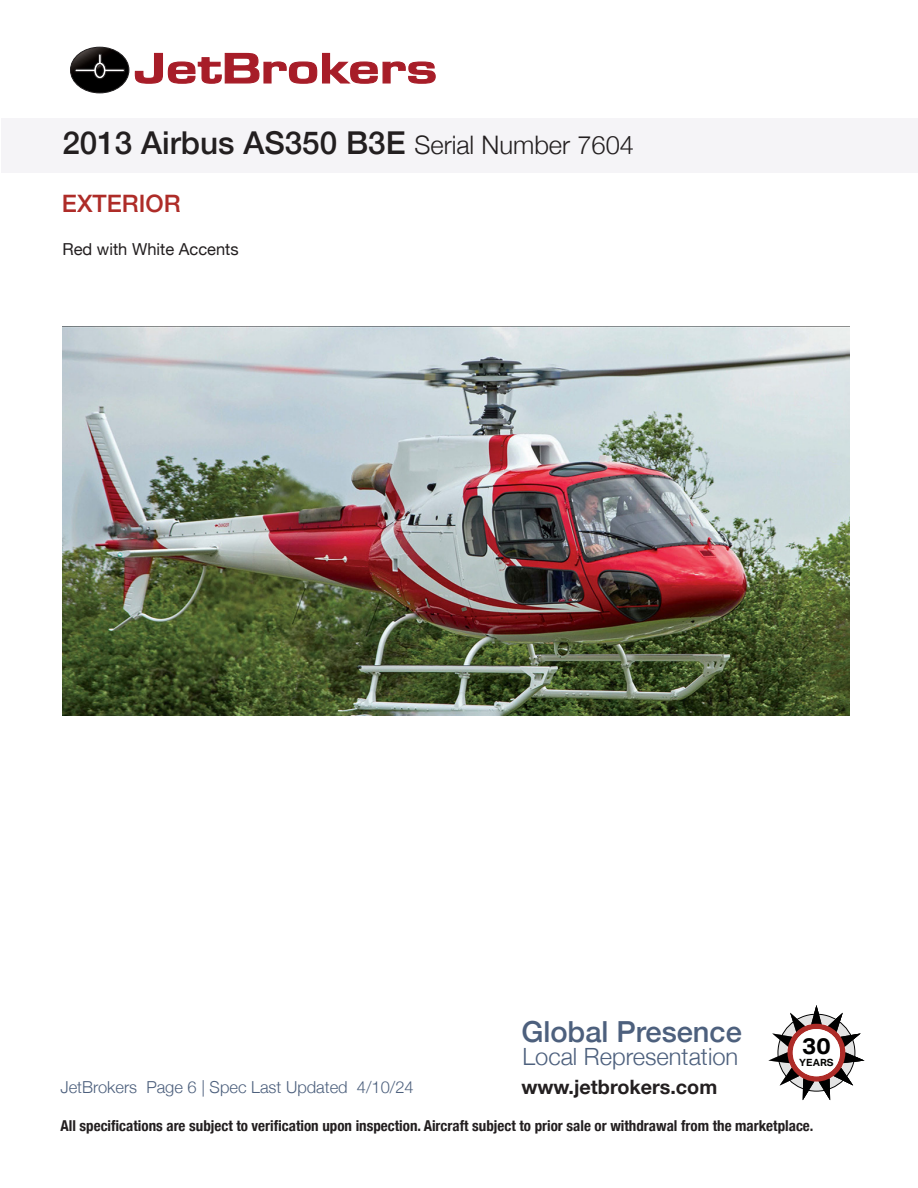
<style>
.page{position:relative;width:918px;height:1188px;background:#fff}
.page>*{position:absolute;margin:0;border:0;box-sizing:border-box;transform-origin:0 0}
.t1{font:500 31.5px "Helvetica Neue";color:#231f20}
.t2{font:500 29.1px "Helvetica Neue";color:#4d607d}
.t3{font:500 24px "Helvetica Neue";color:#ae2c28}
.t4{font:300 23.7px "Helvetica Neue";color:#4d607d}
.t5{font:700 22.65px "Aktiv Grotesk";color:#000;scale:1.06 1}
.t6{font:700 19.8px "Helvetica Neue";color:#231f20}
.t7{font:300 16.5px "Helvetica Neue";color:#4d607d}
.t8{font:16.5px "Helvetica Neue";color:#231f20}
.t9{font:700 condensed 15px "Helvetica Neue";color:#231f20}
.t10{font:700 9.9px "Aktiv Grotesk";color:#000;scale:1.06 1}
.s1{font-weight:300;font-size:25.5px}
</style>
<div class="page">
<img style="left:62px;top:326px;width:788px;height:389px">
<div style="left:2px;top:118px;width:916px;height:54px;background:#f5f4f7"></div>
<svg style="left:70px;top:46px;width:366px;height:48px"></svg>
<svg style="left:768px;top:1005px;width:97px;height:95px"></svg>
<div style="left:788px;top:1024px;width:57px;height:58px;background:#ae2c28;border-radius:50%"></div>
<div style="left:778px;top:1014px;width:77px;height:77px;border:1px solid #000;border-radius:50%"></div>
<div style="left:793px;top:1029px;width:47px;height:47px;background:#fff;border-radius:50%"></div>
<p class="t1" style="left:62px;top:118px;width:573px">2013 Airbus AS350 B3E <span class="s1">Serial Number 7604</span></p>
<p class="t3" style="left:62px;top:184px;width:120px">EXTERIOR</p>
<p class="t8" style="left:62px;top:237px;width:178px">Red with White Accents</p>
<p class="t2" style="left:521px;top:1009px;width:222px">Global Presence</p>
<p class="t4" style="left:522px;top:1037px;width:217px">Local Representation</p>
<h3 class="t5" style="left:802px;top:1033px;width:28px">30</h3>
<h3 class="t5" style="left:802px;top:1033px;width:28px">28</h3>
<p class="t10" style="left:799px;top:1057px;width:34px">YEARS</p>
<p class="t7" style="left:60px;top:1074px;width:355px">JetBrokers Page 6 | Spec Last Updated 4/10/24</p>
<p class="t6" style="left:521px;top:1071px;width:197px">www.jetbrokers.com</p>
<p class="t9" style="left:60px;top:1113px;width:755px">All specifications are subject to verification upon inspection. Aircraft subject to prior sale or withdrawal from the marketplace.</p>
</div>
